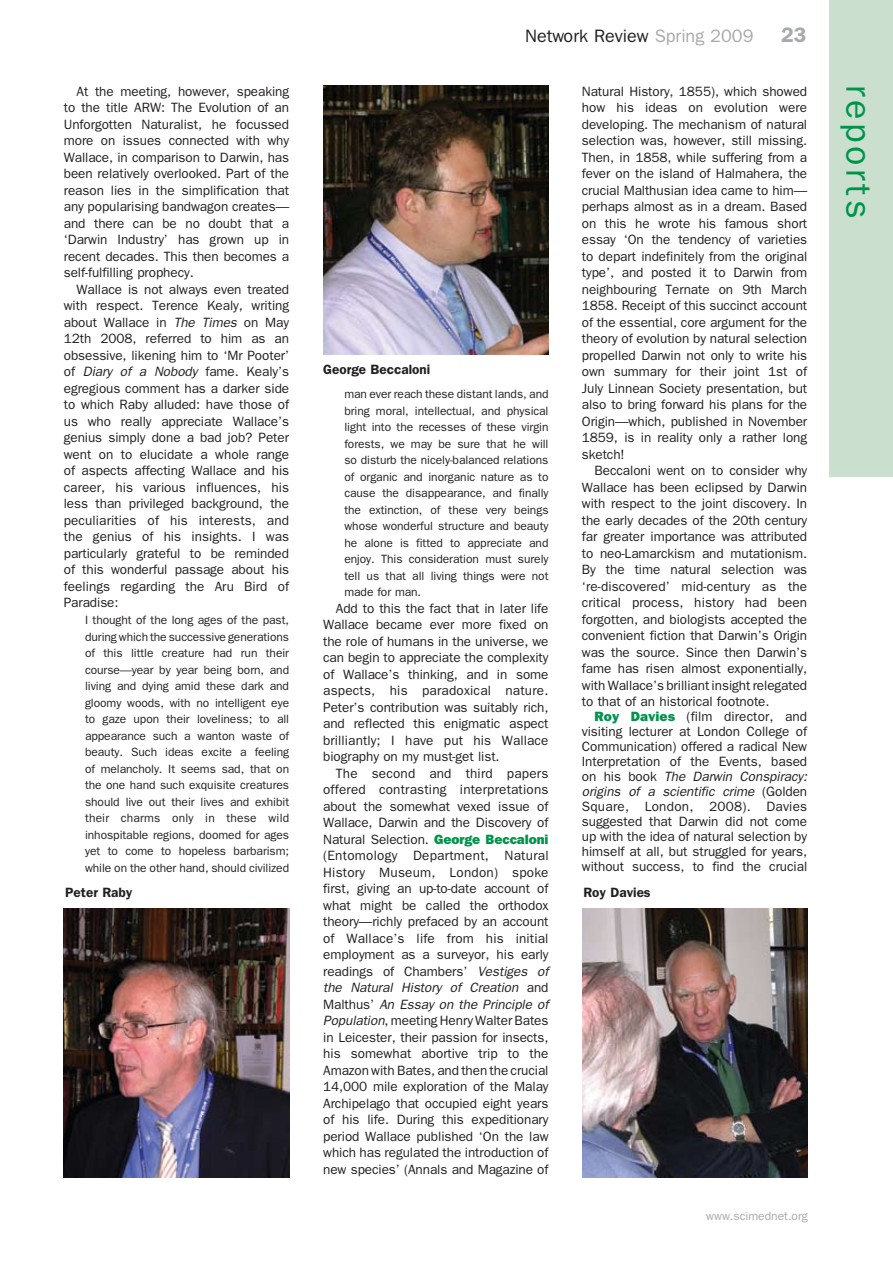
<style>
.page{position:relative;width:893px;height:1263px;background:#fff}
.page>*{position:absolute;margin:0;border:0;box-sizing:border-box;transform-origin:0 0}
.t1{font:36px "Franklin Gothic";letter-spacing:.1em;color:#00944b}
.t2{font:600 21px "Franklin Gothic";color:#a7a9ac}
.t3{font:18px "Franklin Gothic";color:#231f20}
.t4{font:13.5px/16.5px "Franklin Gothic";letter-spacing:-.005em;color:#231f20;text-align:justify}
.t5{font:600 13.5px "Franklin Gothic";color:#231f20}
.t6{font:12px/16.5px "Franklin Gothic";letter-spacing:-.005em;color:#231f20;text-align:justify}
.t7{font:12px "Franklin Gothic";color:#a7a9ac}
.s1{font-style:italic}
.s2{color:#a7a9ac}
.s3{font-weight:800;color:#00944b}
</style>
<div class="page">
<div style="left:829px;top:0;width:64px;height:476px;background:#cadfce"></div>
<img style="left:64px;top:909px;width:225px;height:269px">
<img style="left:583px;top:909px;width:225px;height:269px">
<img style="left:323px;top:85px;width:226px;height:269px">
<p class="t4" style="left:64px;top:83px;width:227px;text-indent:13px">At the meeting, however, speaking to the title ARW: The Evolution of an Unforgotten Naturalist, he focussed more on issues connected with why Wallace, in comparison to Darwin, has been relatively overlooked. Part of the reason lies in the simplification that any popularising bandwagon creates— and there can be no doubt that a ‘Darwin Industry’ has grown up in recent decades. This then becomes a self-fulfilling prophecy.</p>
<p class="t4" style="left:64px;top:281px;width:227px;text-indent:13px">Wallace is not always even treated with respect. Terence Kealy, writing about Wallace in <span class="s1">The Times</span> on May 12th 2008, referred to him as an obsessive, likening him to ‘Mr Pooter’ of <span class="s1">Diary of a Nobody</span> fame. Kealy’s egregious comment has a darker side to which Raby alluded: have those of us who really appreciate Wallace’s genius simply done a bad job? Peter went on to elucidate a whole range of aspects affecting Wallace and his career, his various influences, his less than privileged background, the peculiarities of his interests, and the genius of his insights. I was particularly grateful to be reminded of this wonderful passage about his feelings regarding the Aru Bird of Paradise:</p>
<p class="t6" style="left:85px;top:611px;width:206px">I thought of the long ages of the past, during which the successive generations of this little creature had run their course—year by year being born, and living and dying amid these dark and gloomy woods, with no intelligent eye to gaze upon their loveliness; to all appearance such a wanton waste of beauty. Such ideas excite a feeling of melancholy. It seems sad, that on the one hand such exquisite creatures should live out their lives and exhibit their charms only in these wild inhospitable regions, doomed for ages yet to come to hopeless barbarism; while on the other hand, should civilized</p>
<p class="t5" style="left:65px;top:884px;width:69px">Peter Raby</p>
<h3 class="t3" style="left:525px;top:26px;width:230px">Network Review <span class="s2">Spring 2009</span></h3>
<h2 class="t2" style="left:781px;top:23px;width:27px">23</h2>
<p class="t5" style="left:323px;top:361px;width:109px">George Beccaloni</p>
<p class="t6" style="left:344px;top:385px;width:206px">man ever reach these distant lands, and bring moral, intellectual, and physical light into the recesses of these virgin forests, we may be sure that he will so disturb the nicely-balanced relations of organic and inorganic nature as to cause the disappearance, and finally the extinction, of these very beings whose wonderful structure and beauty he alone is fitted to appreciate and enjoy. This consideration must surely tell us that all living things were not made for man.</p>
<p class="t4" style="left:323px;top:599px;width:227px;text-indent:13px">Add to this the fact that in later life Wallace became ever more fixed on the role of humans in the universe, we can begin to appreciate the complexity of Wallace’s thinking, and in some aspects, his paradoxical nature.<br>Peter’s contribution was suitably rich, and reflected this enigmatic aspect brilliantly; I have put his Wallace biography on my must-get list.</p>
<p class="t4" style="left:323px;top:764px;width:227px;text-indent:13px">The second and third papers offered contrasting interpretations about the somewhat vexed issue of Wallace, Darwin and the Discovery of Natural Selection. <span class="s3">George Beccaloni </span>(Entomology Department, Natural History Museum, London) spoke first, giving an up-to-date account of what might be called the orthodox theory—richly prefaced by an account of Wallace’s life from his initial employment as a surveyor, his early readings of Chambers’ <span class="s1">Vestiges of the Natural History of Creation</span> and Malthus’ <span class="s1">An Essay on the Principle of Population</span>, meeting Henry Walter Bates in Leicester, their passion for insects, his somewhat abortive trip to the Amazon with Bates, and then the crucial 14,000 mile exploration of the Malay Archipelago that occupied eight years of his life. During this expeditionary period Wallace published ‘On the law which has regulated the introduction of new species’ (Annals and Magazine of</p>
<p class="t4" style="left:582px;top:83px;width:227px">Natural History, 1855), which showed how his ideas on evolution were developing. The mechanism of natural selection was, however, still missing.<br>Then, in 1858, while suffering from a fever on the island of Halmahera, the crucial Malthusian idea came to him— perhaps almost as in a dream. Based on this he wrote his famous short essay ‘On the tendency of varieties to depart indefinitely from the original type’, and posted it to Darwin from neighbouring Ternate on 9th March 1858. Receipt of this succinct account of the essential, core argument for the theory of evolution by natural selection propelled Darwin not only to write his own summary for their joint 1st of July Linnean Society presentation, but also to bring forward his plans for the Origin—which, published in November 1859, is in reality only a rather long sketch!</p>
<p class="t4" style="left:582px;top:462px;width:227px;text-indent:13px">Beccaloni went on to consider why Wallace has been eclipsed by Darwin with respect to the joint discovery. In the early decades of the 20th century far greater importance was attributed to neo-Lamarckism and mutationism.<br>By the time natural selection was ‘re-discovered’ mid-century as the critical process, history had been forgotten, and biologists accepted the convenient fiction that Darwin’s Origin was the source. Since then Darwin’s fame has risen almost exponentially, with Wallace’s brilliant insight relegated to that of an historical footnote.</p>
<p class="t4" style="left:582px;top:709px;width:227px;line-height:15px;text-indent:13px"><span class="s3">Roy Davies</span> (film director, and visiting lecturer at London College of Communication) offered a radical New Interpretation of the Events, based on his book <span class="s1">The Darwin Conspiracy: origins of a scientific crime</span> (Golden Square, London, 2008). Davies suggested that Darwin did not come up with the idea of natural selection by himself at all, but struggled for years, without success, to find the crucial</p>
<p class="t5" style="left:583px;top:884px;width:69px">Roy Davies</p>
<p class="t7" style="left:706px;top:1209px;width:103px">www.scimednet.org</p>
<h1 class="t1" style="left:879px;top:85px;width:135px;rotate:90deg">reports</h1>
</div>
